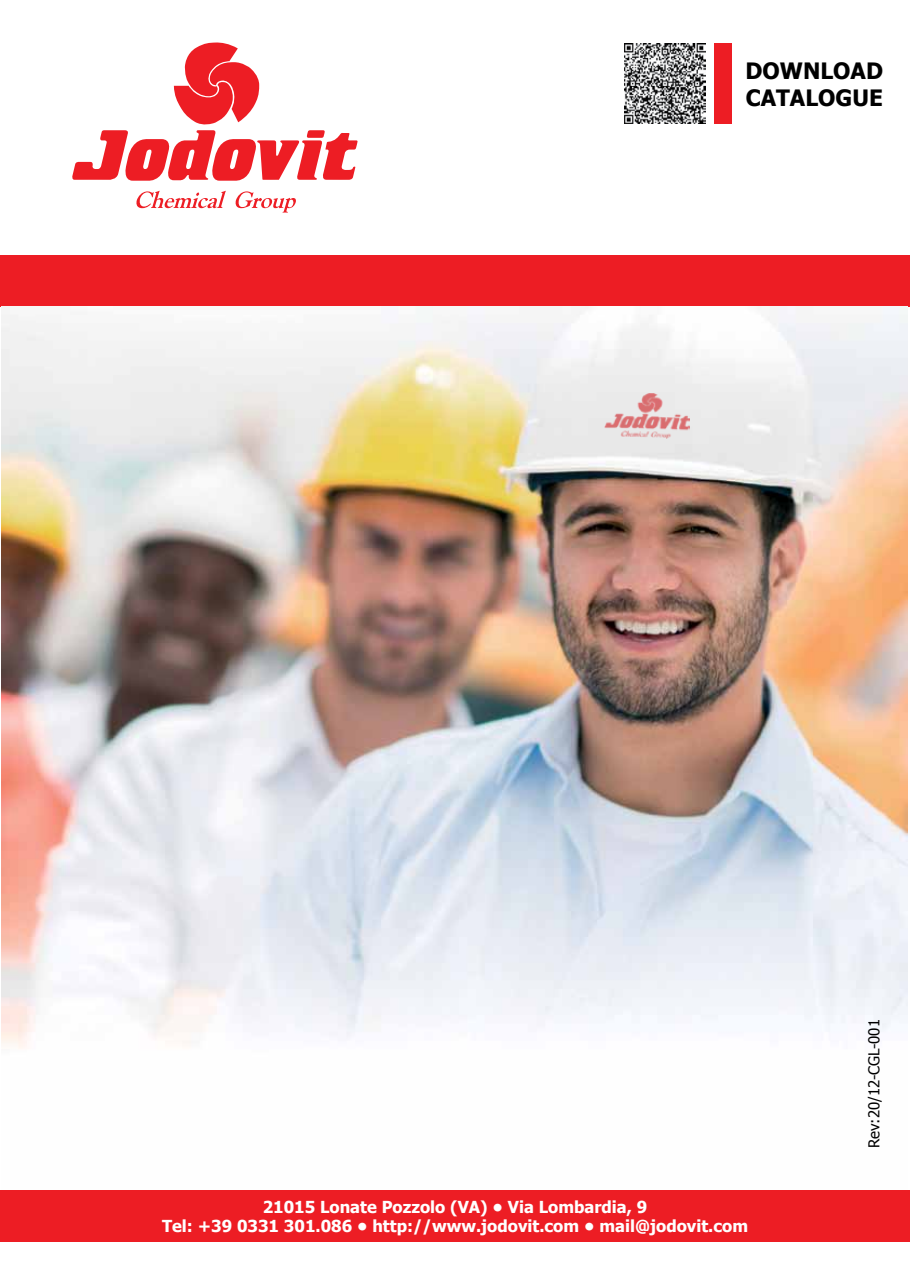
<style>
.page{position:relative;width:910px;height:1280px;background:#fff}
.page>*{position:absolute;margin:0;border:0;box-sizing:border-box;transform-origin:0 0}
.t1{font:700 22.5px/27px "Tahoma";color:#000}
.t2{font:700 16.5px/19.8px "Tahoma";color:#fff;text-align:center}
.t3{font:15px "Tahoma";color:#000}
</style>
<div class="page">
<div style="left:0;top:255px;width:910px;height:51px;background:#ed1d24"></div>
<img style="left:1px;top:306px;width:907px;height:885px">
<div style="left:0;top:1191px;width:910px;height:51px;background:#ed1d24"></div>
<svg style="left:72px;top:42px;width:286px;height:139px"></svg>
<svg style="left:136px;top:191px;width:90px;height:17px"></svg>
<svg style="left:235px;top:191px;width:61px;height:22px"></svg>
<div style="left:714px;top:43px;width:17px;height:81px;background:#ed1d24"></div>
<img style="left:605px;top:393px;width:85px;height:45px">
<img style="left:625px;top:43px;width:81px;height:81px">
<h1 class="t1" style="left:746px;top:56px;width:139px">DOWNLOAD<br>CATALOGUE</h1>
<p class="t2" style="left:162px;top:1196px;width:588px">21015 Lonate Pozzolo (VA) • Via Lombardia, 9<br>Tel: +39 0331 301.086 • http://www.jodovit.com • mail@jodovit.com</p>
<p class="t3" style="left:864px;top:1148px;width:131px;rotate:-90deg">Rev:20/12-CGL-001</p>
</div>
